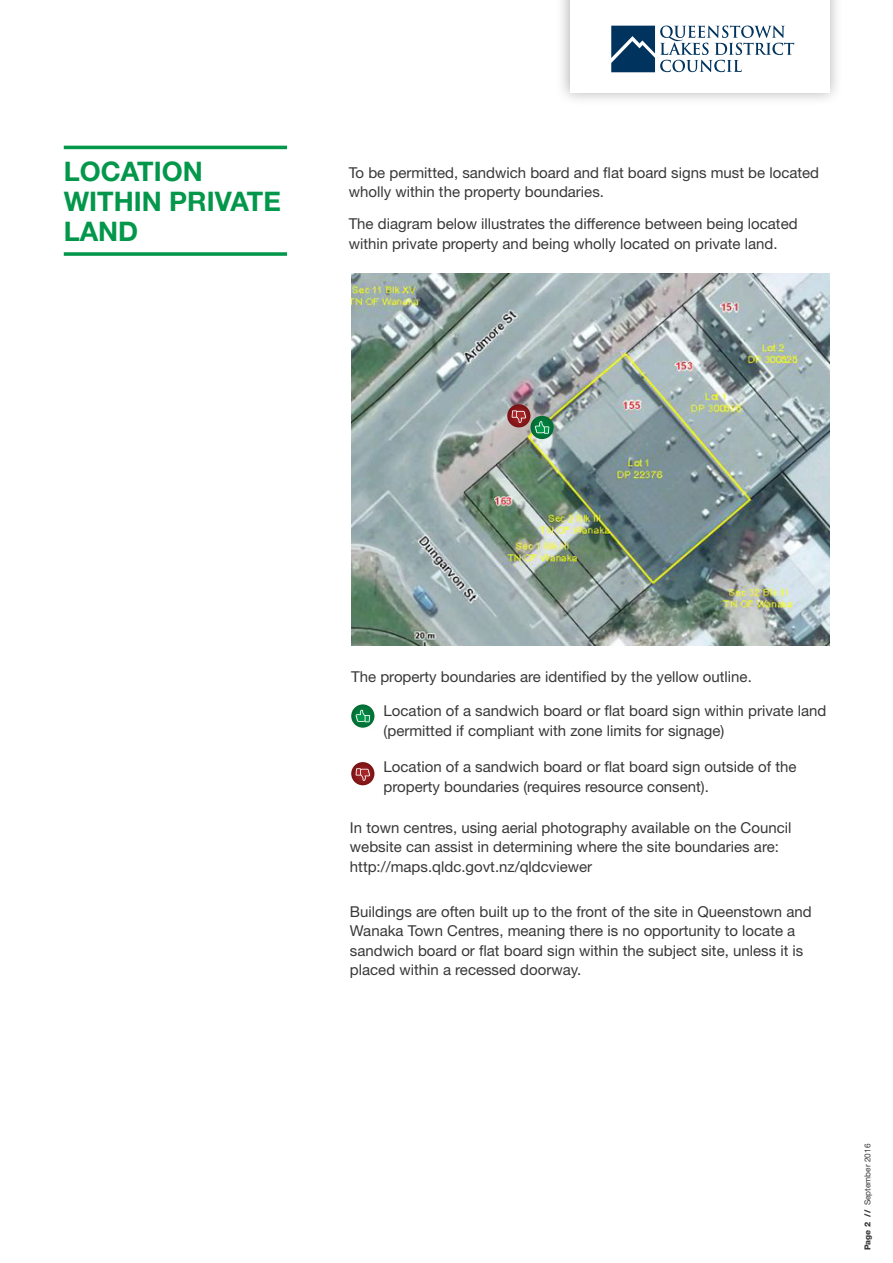
<style>
.page{position:relative;width:893px;height:1263px;background:#fff}
.page>*{position:absolute;margin:0;border:0;box-sizing:border-box;transform-origin:0 0}
.t1{font:700 27px/30px "Helvetica Neue LT Std";color:#02974a}
.t2{font:15px/19.5px "Helvetica Neue LT Std";color:#383839}
.t3{font:8.25px "Helvetica Neue LT Std";color:#383839}
.s1{font-weight:800}
</style>
<div class="page">
<div style="left:556px;top:0;width:287px;height:106px;background:#231f20;opacity:.35"></div>
<div style="left:570px;top:0;width:259px;height:92px;background:#fff"></div>
<svg style="left:611px;top:26px;width:183px;height:46px"></svg>
<img style="left:351px;top:274px;width:478px;height:372px">
<div style="left:526px;top:413px;width:32px;height:29px;background:#231f20;opacity:.25"></div>
<svg style="left:535px;top:421px;width:14px;height:13px"></svg>
<div style="left:347px;top:701px;width:32px;height:30px;background:#231f20;opacity:.25"></div>
<svg style="left:356px;top:710px;width:14px;height:12px"></svg>
<svg style="left:507px;top:404px;width:23px;height:23px"></svg>
<svg style="left:512px;top:410px;width:14px;height:13px"></svg>
<svg style="left:351px;top:762px;width:23px;height:23px"></svg>
<svg style="left:356px;top:768px;width:14px;height:13px"></svg>
<hr style="left:64px;top:146px;width:223px;height:3px;background:#02974a">
<svg style="left:64px;top:252px;width:223px;height:4px"></svg>
<p class="t1" style="left:64px;top:156px;width:219px">LOCATION<br>WITHIN PRIVATE<br>LAND</p>
<p class="t2" style="left:349px;top:162px;width:472px">To be permitted, sandwich board and flat board signs must be located wholly within the property boundaries.</p>
<p class="t2" style="left:349px;top:214px;width:450px">The diagram below illustrates the difference between being located within private property and being wholly located on private land.</p>
<p class="t2" style="left:351px;top:666px;width:402px">The property boundaries are identified by the yellow outline.</p>
<p class="t2" style="left:384px;top:701px;width:444px">Location of a sandwich board or flat board sign within private land (permitted if compliant with zone limits for signage)</p>
<p class="t2" style="left:384px;top:757px;width:414px">Location of a sandwich board or flat board sign outside of the property boundaries (requires resource consent).</p>
<p class="t2" style="left:350px;top:817px;width:443px">In town centres, using aerial photography available on the Council website can assist in determining where the site boundaries are: http://maps.qldc.govt.nz/qldcviewer</p>
<p class="t2" style="left:350px;top:901px;width:463px">Buildings are often built up to the front of the site in Queenstown and Wanaka Town Centres, meaning there is no opportunity to locate a sandwich board or flat board sign within the subject site, unless it is placed within a recessed doorway.</p>
<p class="t3" style="left:863px;top:1250px;width:108px;rotate:-90deg"><span class="s1">Page 2 //</span> September 2016</p>
</div>
